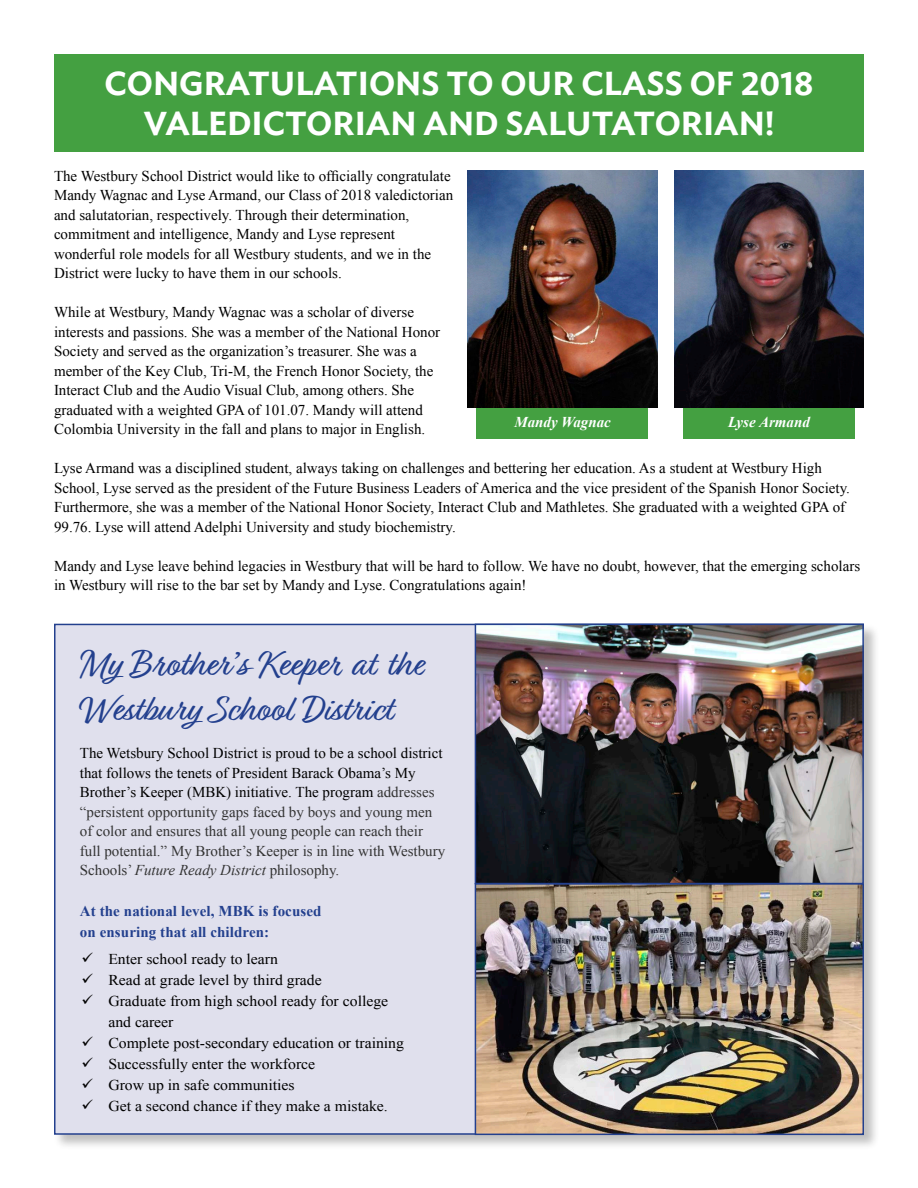
<style>
.page{position:relative;width:918px;height:1188px;background:#fff}
.page>*{position:absolute;margin:0;border:0;box-sizing:border-box;transform-origin:0 0}
.t1{font:37.5px "Relation Two";color:#23408e}
.t2{font:600 33px "Ideal Sans";color:#fff}
.t3{font:15px/19.5px "Times New Roman";color:#000}
.t4{font:15px/19.5px "Times New Roman";color:#333}
.t5{font:15px/21px "Times New Roman";color:#000;scale:1.05 1}
.t6{font:700 15px/21px "Times New Roman";letter-spacing:.005em;color:#23408e}
.t7{font:italic 700 15px "Times New Roman";color:#fff}
.s1{color:#000}
.s2{font-style:italic}
</style>
<div class="page">
<div style="left:53px;top:623px;width:827px;height:528px;background:#000;opacity:.25"></div>
<div style="left:54px;top:624px;width:810px;height:511px;background:#e0e0ed;border:2px solid #23408e"></div>
<div style="left:54px;top:54px;width:810px;height:98px;background:#44a041"></div>
<div style="left:684px;top:341px;width:171px;height:97px;background:#44a041"></div>
<div style="left:476px;top:341px;width:172px;height:97px;background:#44a041"></div>
<img style="left:674px;top:171px;width:190px;height:236px">
<img style="left:468px;top:171px;width:189px;height:236px">
<img style="left:478px;top:627px;width:383px;height:505px">
<div style="left:475px;top:883px;width:389px;height:252px;border:2px solid #23408e"></div>
<div style="left:475px;top:624px;width:389px;height:260px;border:2px solid #23408e"></div>
<p class="t2" style="left:105px;top:58px;width:710px">CONGRATULATIONS TO OUR CLASS OF 2018</p>
<p class="t2" style="left:144px;top:98px;width:632px">VALEDICTORIAN AND SALUTATORIAN!</p>
<p class="t3" style="left:54px;top:166px;width:401px">The Westbury School District would like to officially congratulate Mandy Wagnac and Lyse Armand, our Class of 2018 valedictorian and salutatorian, respectively. Through their determination, commitment and intelligence, Mandy and Lyse represent wonderful role models for all Westbury students, and we in the District were lucky to have them in our schools.</p>
<p class="t3" style="left:54px;top:302px;width:388px">While at Westbury, Mandy Wagnac was a scholar of diverse interests and passions. She was a member of the National Honor Society and served as the organization’s treasurer. She was a member of the Key Club, Tri-M, the French Honor Society, the Interact Club and the Audio Visual Club, among others. She graduated with a weighted GPA of 101.07. Mandy will attend Colombia University in the fall and plans to major in English.</p>
<p class="t3" style="left:54px;top:458px;width:797px">Lyse Armand was a disciplined student, always taking on challenges and bettering her education. As a student at Westbury High School, Lyse served as the president of the Future Business Leaders of America and the vice president of the Spanish Honor Society.<br>Furthermore, she was a member of the National Honor Society, Interact Club and Mathletes. She graduated with a weighted GPA of 99.76. Lyse will attend Adelphi University and study biochemistry.</p>
<p class="t3" style="left:54px;top:556px;width:808px">Mandy and Lyse leave behind legacies in Westbury that will be hard to follow. We have no doubt, however, that the emerging scholars in Westbury will rise to the bar set by Mandy and Lyse. Congratulations again!</p>
<p class="t7" style="left:514px;top:412px;width:98px">Mandy Wagnac</p>
<p class="t7" style="left:728px;top:412px;width:83px">Lyse Armand</p>
<p class="t1" style="left:81px;top:640px;width:344px">My Brother’s Keeper at the</p>
<p class="t1" style="left:81px;top:685px;width:313px">Westbury School District</p>
<p class="t4" style="left:80px;top:743px;width:367px"><span class="s1">The Wetsbury School District is proud to be a school district that follows the tenets of President Barack Obama’s My Brother’s Keeper (MBK) initiative. The program</span> addresses “persistent opportunity gaps faced by boys and young men of color and ensures that all young people can reach their full potential.” My Brother’s Keeper is in line with Westbury Schools’ <span class="s2">Future Ready District</span> philosophy.</p>
<p class="t6" style="left:80px;top:900px;width:243px">At the national level, MBK is focused on ensuring that all children:</p>
<p class="t5" style="left:81px;top:949px;width:189px">✓ Enter school ready to learn</p>
<p class="t5" style="left:81px;top:970px;width:230px">✓ Read at grade level by third grade</p>
<p class="t5" style="left:108px;top:991px;width:268px;text-indent:-27px">✓ Graduate from high school ready for college and career</p>
<p class="t5" style="left:81px;top:1033px;width:309px">✓ Complete post-secondary education or training</p>
<p class="t5" style="left:81px;top:1054px;width:224px">✓ Successfully enter the workforce</p>
<p class="t5" style="left:81px;top:1075px;width:205px">✓ Grow up in safe communities</p>
<p class="t5" style="left:81px;top:1096px;width:293px">✓ Get a second chance if they make a mistake.</p>
</div>
